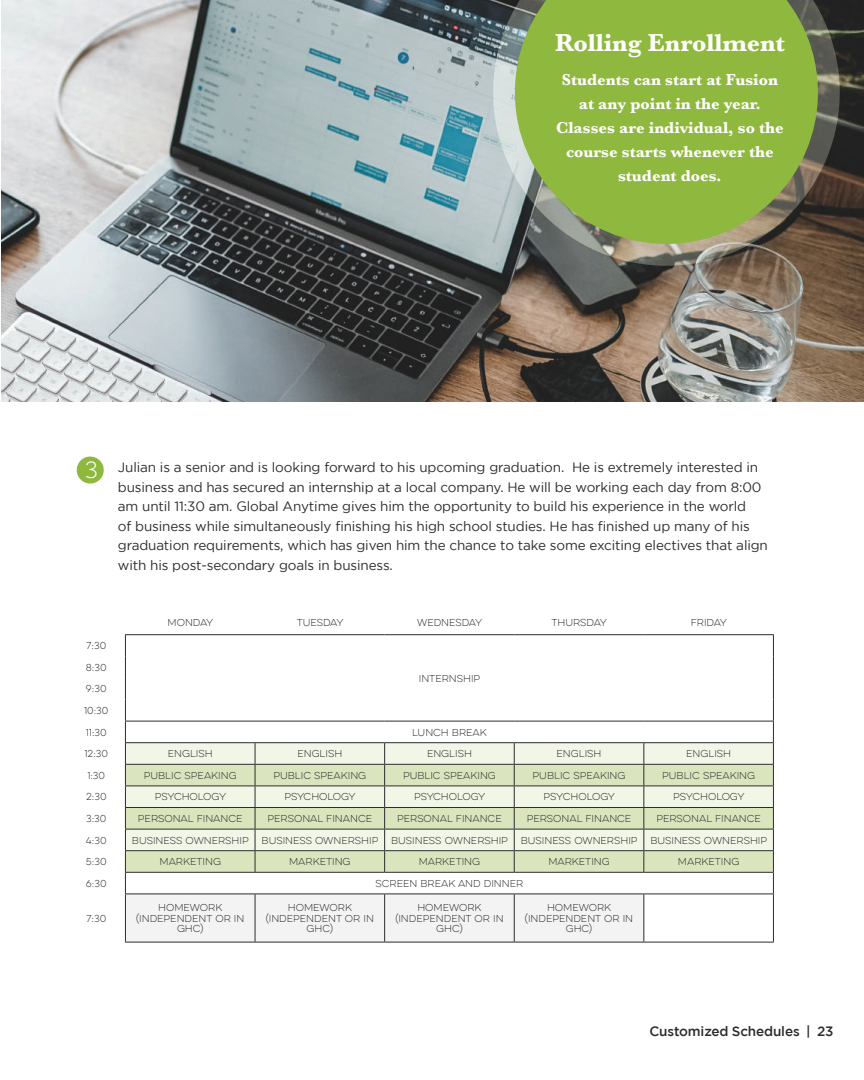
<style>
.page{position:relative;width:864px;height:1080px;background:#fff}
.page>*{position:absolute;margin:0;border:0;box-sizing:border-box;transform-origin:0 0}
.t1{font:700 25.5px "Baskerville";color:#fff}
.t2{font:100 21px "Eveleth Clean";color:#fff}
.t3{font:700 16.5px/24px "Baskerville";color:#fff;text-align:center}
.t4{font:13.5px/19.5px "Gotham";letter-spacing:-.01em;color:#2b2c2b}
.t5{font:500 13.5px "Gotham";letter-spacing:-.01em;color:#2b2c2b}
.t6{font:100 9px/10.8px "Eveleth Clean";color:#2b2c2b;text-align:center}
</style>
<div class="page">
<img style="left:1px;top:0;width:863px;height:402px">
<svg style="left:469px;top:0;width:395px;height:290px;background:#706e68"></svg>
<svg style="left:515px;top:0;width:303px;height:244px;background:#8aad45"></svg>
<svg style="left:644px;top:743px;width:129px;height:21px;background:#ecf1e2"></svg>
<svg style="left:644px;top:765px;width:129px;height:107px;background:#dfe7ca"></svg>
<hr style="left:125px;top:634px;width:130px;height:1px;background:#2b2c2b">
<hr style="left:255px;top:634px;width:130px;height:1px;background:#2b2c2b">
<hr style="left:385px;top:634px;width:129px;height:1px;background:#2b2c2b">
<hr style="left:514px;top:634px;width:130px;height:1px;background:#2b2c2b">
<hr style="left:644px;top:634px;width:130px;height:1px;background:#2b2c2b">
<hr style="left:644px;top:764px;width:130px;height:1px;background:#2b2c2b">
<hr style="left:644px;top:807px;width:130px;height:1px;background:#2b2c2b">
<hr style="left:644px;top:850px;width:130px;height:1px;background:#2b2c2b">
<hr style="left:644px;top:742px;width:130px;height:1px;background:#2b2c2b">
<hr style="left:644px;top:786px;width:130px;height:1px;background:#2b2c2b">
<svg style="left:125px;top:635px;width:519px;height:307px"></svg>
<svg style="left:773px;top:635px;width:1px;height:259px"></svg>
<hr style="left:125px;top:894px;width:1px;height:48px;background:#2b2c2b">
<hr style="left:255px;top:894px;width:1px;height:48px;background:#2b2c2b">
<hr style="left:384px;top:894px;width:1px;height:48px;background:#2b2c2b">
<hr style="left:514px;top:894px;width:1px;height:48px;background:#2b2c2b">
<hr style="left:643px;top:894px;width:1px;height:48px;background:#2b2c2b">
<hr style="left:773px;top:894px;width:1px;height:48px;background:#2b2c2b">
<hr style="left:125px;top:721px;width:130px;height:1px;background:#2b2c2b">
<hr style="left:255px;top:721px;width:130px;height:1px;background:#2b2c2b">
<hr style="left:385px;top:721px;width:129px;height:1px;background:#2b2c2b">
<hr style="left:514px;top:721px;width:130px;height:1px;background:#2b2c2b">
<hr style="left:644px;top:721px;width:130px;height:1px;background:#2b2c2b">
<hr style="left:125px;top:829px;width:130px;height:1px;background:#2b2c2b">
<hr style="left:255px;top:829px;width:130px;height:1px;background:#2b2c2b">
<hr style="left:385px;top:829px;width:129px;height:1px;background:#2b2c2b">
<hr style="left:514px;top:829px;width:130px;height:1px;background:#2b2c2b">
<hr style="left:644px;top:829px;width:130px;height:1px;background:#2b2c2b">
<hr style="left:125px;top:872px;width:130px;height:1px;background:#2b2c2b">
<hr style="left:255px;top:872px;width:130px;height:1px;background:#2b2c2b">
<hr style="left:385px;top:872px;width:129px;height:1px;background:#2b2c2b">
<hr style="left:514px;top:872px;width:130px;height:1px;background:#2b2c2b">
<hr style="left:644px;top:872px;width:130px;height:1px;background:#2b2c2b">
<hr style="left:125px;top:894px;width:130px;height:1px;background:#2b2c2b">
<hr style="left:255px;top:894px;width:130px;height:1px;background:#2b2c2b">
<hr style="left:385px;top:894px;width:129px;height:1px;background:#2b2c2b">
<hr style="left:514px;top:894px;width:130px;height:1px;background:#2b2c2b">
<hr style="left:644px;top:894px;width:130px;height:1px;background:#2b2c2b">
<hr style="left:125px;top:942px;width:130px;height:1px;background:#2b2c2b">
<hr style="left:255px;top:942px;width:130px;height:1px;background:#2b2c2b">
<hr style="left:385px;top:942px;width:129px;height:1px;background:#2b2c2b">
<hr style="left:514px;top:942px;width:130px;height:1px;background:#2b2c2b">
<hr style="left:644px;top:942px;width:130px;height:1px;background:#2b2c2b">
<div style="left:77px;top:457px;width:27px;height:27px;background:#8eb83e;border-radius:50%"></div>
<h1 class="t1" style="left:555px;top:24px;width:231px">Rolling Enrollment</h1>
<h3 class="t3" style="left:556px;top:67px;width:229px">Students can start at Fusion at any point in the year.<br>Classes are individual, so the course starts whenever the student does.</h3>
<h2 class="t2" style="left:85px;top:455px;width:15px">3</h2>
<p class="t4" style="left:118px;top:457px;width:652px">Julian is a senior and is looking forward to his upcoming graduation. He is extremely interested in business and has secured an internship at a local company. He will be working each day from 8:00 am until 11:30 am. Global Anytime gives him the opportunity to build his experience in the world<br>of business while simultaneously finishing his high school studies. He has finished up many of his graduation requirements, which has given him the chance to take some exciting electives that align with his post-secondary goals in business.</p>
<p class="t6" style="left:86px;top:640px;width:22px">7:30</p>
<p class="t6" style="left:168px;top:618px;width:47px">MONDAY</p>
<p class="t6" style="left:297px;top:618px;width:48px">TUESDAY</p>
<p class="t6" style="left:417px;top:618px;width:67px">WEDNESDAY</p>
<p class="t6" style="left:551px;top:618px;width:57px">THURSDAY</p>
<p class="t6" style="left:691px;top:618px;width:38px">FRIDAY</p>
<p class="t6" style="left:86px;top:662px;width:22px">8:30</p>
<p class="t6" style="left:86px;top:684px;width:22px">9:30</p>
<p class="t6" style="left:84px;top:705px;width:26px">10:30</p>
<p class="t6" style="left:86px;top:727px;width:22px">11:30</p>
<p class="t6" style="left:412px;top:727px;width:76px">LUNCH BREAK</p>
<p class="t6" style="left:84px;top:748px;width:25px">12:30</p>
<p class="t6" style="left:168px;top:748px;width:46px">ENGLISH</p>
<p class="t6" style="left:297px;top:748px;width:46px">ENGLISH</p>
<p class="t6" style="left:427px;top:748px;width:46px">ENGLISH</p>
<p class="t6" style="left:557px;top:748px;width:46px">ENGLISH</p>
<p class="t6" style="left:686px;top:748px;width:46px">ENGLISH</p>
<p class="t6" style="left:87px;top:770px;width:19px">1:30</p>
<p class="t6" style="left:144px;top:770px;width:94px">PUBLIC SPEAKING</p>
<p class="t6" style="left:273px;top:770px;width:94px">PUBLIC SPEAKING</p>
<p class="t6" style="left:403px;top:770px;width:94px">PUBLIC SPEAKING</p>
<p class="t6" style="left:533px;top:770px;width:94px">PUBLIC SPEAKING</p>
<p class="t6" style="left:662px;top:770px;width:94px">PUBLIC SPEAKING</p>
<p class="t6" style="left:86px;top:792px;width:22px">2:30</p>
<p class="t6" style="left:155px;top:792px;width:73px">PSYCHOLOGY</p>
<p class="t6" style="left:284px;top:792px;width:73px">PSYCHOLOGY</p>
<p class="t6" style="left:414px;top:792px;width:73px">PSYCHOLOGY</p>
<p class="t6" style="left:544px;top:792px;width:73px">PSYCHOLOGY</p>
<p class="t6" style="left:673px;top:792px;width:73px">PSYCHOLOGY</p>
<p class="t6" style="left:86px;top:813px;width:22px">3:30</p>
<p class="t6" style="left:138px;top:813px;width:106px">PERSONAL FINANCE</p>
<p class="t6" style="left:268px;top:813px;width:106px">PERSONAL FINANCE</p>
<p class="t6" style="left:397px;top:813px;width:106px">PERSONAL FINANCE</p>
<p class="t6" style="left:527px;top:813px;width:106px">PERSONAL FINANCE</p>
<p class="t6" style="left:656px;top:813px;width:106px">PERSONAL FINANCE</p>
<p class="t6" style="left:86px;top:835px;width:22px">4:30</p>
<p class="t6" style="left:132px;top:835px;width:118px">BUSINESS OWNERSHIP</p>
<p class="t6" style="left:262px;top:835px;width:118px">BUSINESS OWNERSHIP</p>
<p class="t6" style="left:391px;top:835px;width:118px">BUSINESS OWNERSHIP</p>
<p class="t6" style="left:521px;top:835px;width:118px">BUSINESS OWNERSHIP</p>
<p class="t6" style="left:650px;top:835px;width:118px">BUSINESS OWNERSHIP</p>
<p class="t6" style="left:86px;top:856px;width:22px">5:30</p>
<p class="t6" style="left:160px;top:856px;width:63px">MARKETING</p>
<p class="t6" style="left:289px;top:856px;width:63px">MARKETING</p>
<p class="t6" style="left:419px;top:856px;width:63px">MARKETING</p>
<p class="t6" style="left:548px;top:856px;width:63px">MARKETING</p>
<p class="t6" style="left:678px;top:856px;width:63px">MARKETING</p>
<p class="t6" style="left:86px;top:878px;width:22px">6:30</p>
<p class="t6" style="left:376px;top:878px;width:149px">SCREEN BREAK AND DINNER</p>
<p class="t6" style="left:86px;top:913px;width:22px">7:30</p>
<p class="t6" style="left:136px;top:902px;width:110px">HOMEWORK (INDEPENDENT OR IN<br>GHC)</p>
<p class="t6" style="left:266px;top:902px;width:110px">HOMEWORK (INDEPENDENT OR IN<br>GHC)</p>
<p class="t6" style="left:395px;top:902px;width:110px">HOMEWORK (INDEPENDENT OR IN<br>GHC)</p>
<p class="t6" style="left:525px;top:902px;width:110px">HOMEWORK (INDEPENDENT OR IN<br>GHC)</p>
<p class="t6" style="left:419px;top:673px;width:63px">INTERNSHIP</p>
<h3 class="t5" style="left:649px;top:1023px;width:186px">Customized Schedules | 23</h3>
</div>
